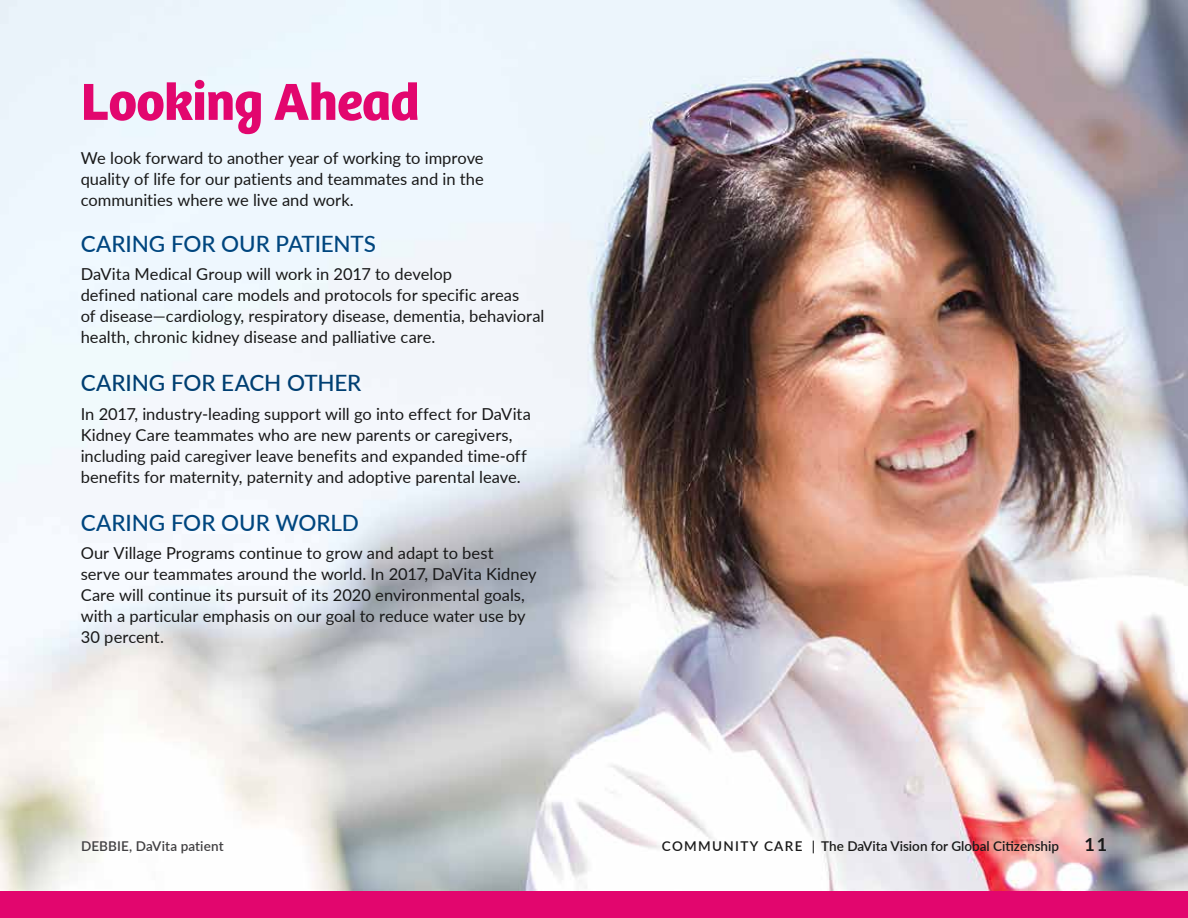
<style>
.page{position:relative;width:1188px;height:918px;background:#fff}
.page>*{position:absolute;margin:0;border:0;box-sizing:border-box;transform-origin:0 0}
.t1{font:700 54px "Bree Davita";letter-spacing:-.01em;color:#e2066e}
.t2{font:500 22.5px "Lato";letter-spacing:-.005em;color:#00467f}
.t3{font:500 22.5px "Lato";letter-spacing:-.005em;color:#003f72}
.t4{font:700 18px "Lato";color:#191919}
.t5{font:16.5px/21px "Lato";color:#191919}
.t6{font:600 13.5px "Lato";color:#191919}
.t7{font:600 13.5px "Lato";letter-spacing:.01em;color:#414042}
</style>
<div class="page">
<img style="left:0;top:0;width:1188px;height:891px">
<div style="left:0;top:891px;width:1188px;height:27px;background:#e2066e"></div>
<h1 class="t1" style="left:81px;top:69px;width:340px">Looking Ahead</h1>
<p class="t5" style="left:81px;top:147px;width:405px;text-align:justify">We look forward to another year of working to improve quality of life for our patients and teammates and in the communities where we live and work.</p>
<h2 class="t2" style="left:81px;top:227px;width:297px">CARING FOR OUR PATIENTS</h2>
<p class="t5" style="left:81px;top:263px;width:465px">DaVita Medical Group will work in 2017 to develop<br>defined national care models and protocols for specific areas<br>of disease—cardiology, respiratory disease, dementia, behavioral health, chronic kidney disease and palliative care.</p>
<h2 class="t3" style="left:81px;top:367px;width:282px">CARING FOR EACH OTHER</h2>
<p class="t5" style="left:81px;top:402px;width:452px">In 2017, industry-leading support will go into effect for DaVita Kidney Care teammates who are new parents or caregivers, including paid caregiver leave benefits and expanded time-off benefits for maternity, paternity and adoptive parental leave.</p>
<h2 class="t2" style="left:81px;top:506px;width:280px">CARING FOR OUR WORLD</h2>
<p class="t5" style="left:81px;top:542px;width:458px">Our Village Programs continue to grow and adapt to best serve our teammates around the world. In 2017, DaVita Kidney Care will continue its pursuit of its 2020 environmental goals, with a particular emphasis on our goal to reduce water use by 30 percent.</p>
<p class="t7" style="left:81px;top:836px;width:144px">DEBBIE, DaVita patient</p>
<p class="t6" style="left:662px;top:837px;width:399px">COMMUNITY CARE | The DaVita Vision for Global Citizenship</p>
<p class="t4" style="left:1084px;top:832px;width:24px">11</p>
</div>
